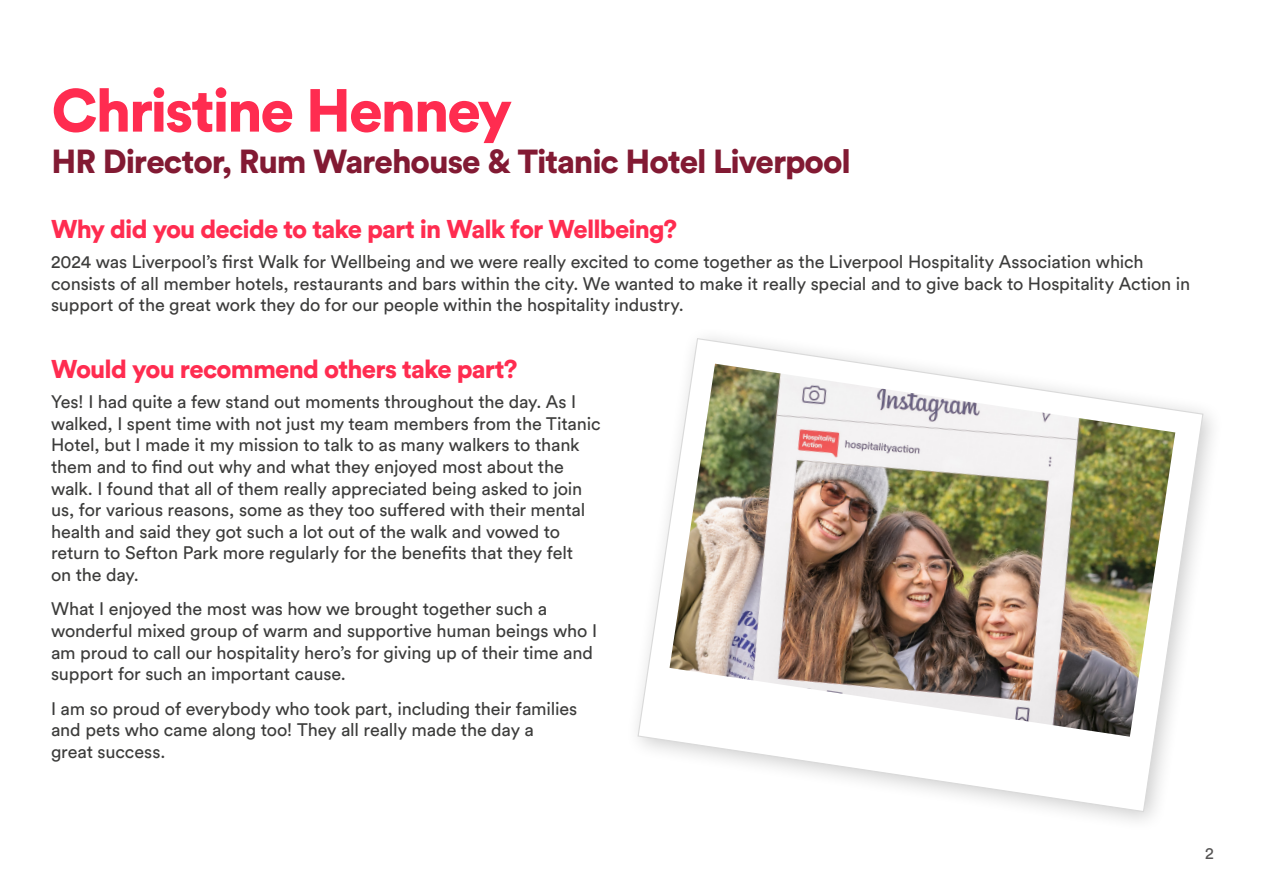
<style>
.page{position:relative;width:1263px;height:893px;background:#fff}
.page>*{position:absolute;margin:0;border:0;box-sizing:border-box;transform-origin:0 0}
.t1{font:900 60px "Circular Std";letter-spacing:-.035em;color:#ff2c50}
.t2{font:900 33px "Circular Std";letter-spacing:-.035em;color:#821a33}
.t3{font:900 25.5px "Circular Std";letter-spacing:-.03em;color:#ff2c50}
.t4{font:18px/21.6px "Circular Std";letter-spacing:-.01em;color:#3c3c3b}
.t5{font:16.5px "Circular Std";color:#555454}
</style>
<div class="page">
<svg style="left:637px;top:338px;width:567px;height:475px"></svg>
<img style="left:669px;top:364px;width:506px;height:373px">
<h1 class="t1" style="left:52px;top:71px;width:462px">Christine Henney</h1>
<h2 class="t2" style="left:52px;top:140px;width:801px">HR Director, Rum Warehouse &amp; Titanic Hotel Liverpool</h2>
<h3 class="t3" style="left:51px;top:212px;width:628px">Why did you decide to take part in Walk for Wellbeing?</h3>
<p class="t4" style="left:51px;top:251px;width:1141px">2024 was Liverpool’s first Walk for Wellbeing and we were really excited to come together as the Liverpool Hospitality Association which consists of all member hotels, restaurants and bars within the city. We wanted to make it really special and to give back to Hospitality Action in support of the great work they do for our people within the hospitality industry.</p>
<h3 class="t3" style="left:51px;top:352px;width:468px">Would you recommend others take part?</h3>
<p class="t4" style="left:51px;top:391px;width:551px">Yes! I had quite a few stand out moments throughout the day. As I walked, I spent time with not just my team members from the Titanic Hotel, but I made it my mission to talk to as many walkers to thank them and to find out why and what they enjoyed most about the walk. I found that all of them really appreciated being asked to join us, for various reasons, some as they too suffered with their mental health and said they got such a lot out of the walk and vowed to return to Sefton Park more regularly for the benefits that they felt<br>on the day.</p>
<p class="t4" style="left:51px;top:598px;width:548px">What I enjoyed the most was how we brought together such a wonderful mixed group of warm and supportive human beings who I am proud to call our hospitality hero’s for giving up of their time and support for such an important cause.</p>
<p class="t4" style="left:51px;top:697px;width:528px">I am so proud of everybody who took part, including their families and pets who came along too! They all really made the day a great success.</p>
<p class="t5" style="left:1205px;top:844px;width:10px">2</p>
</div>
